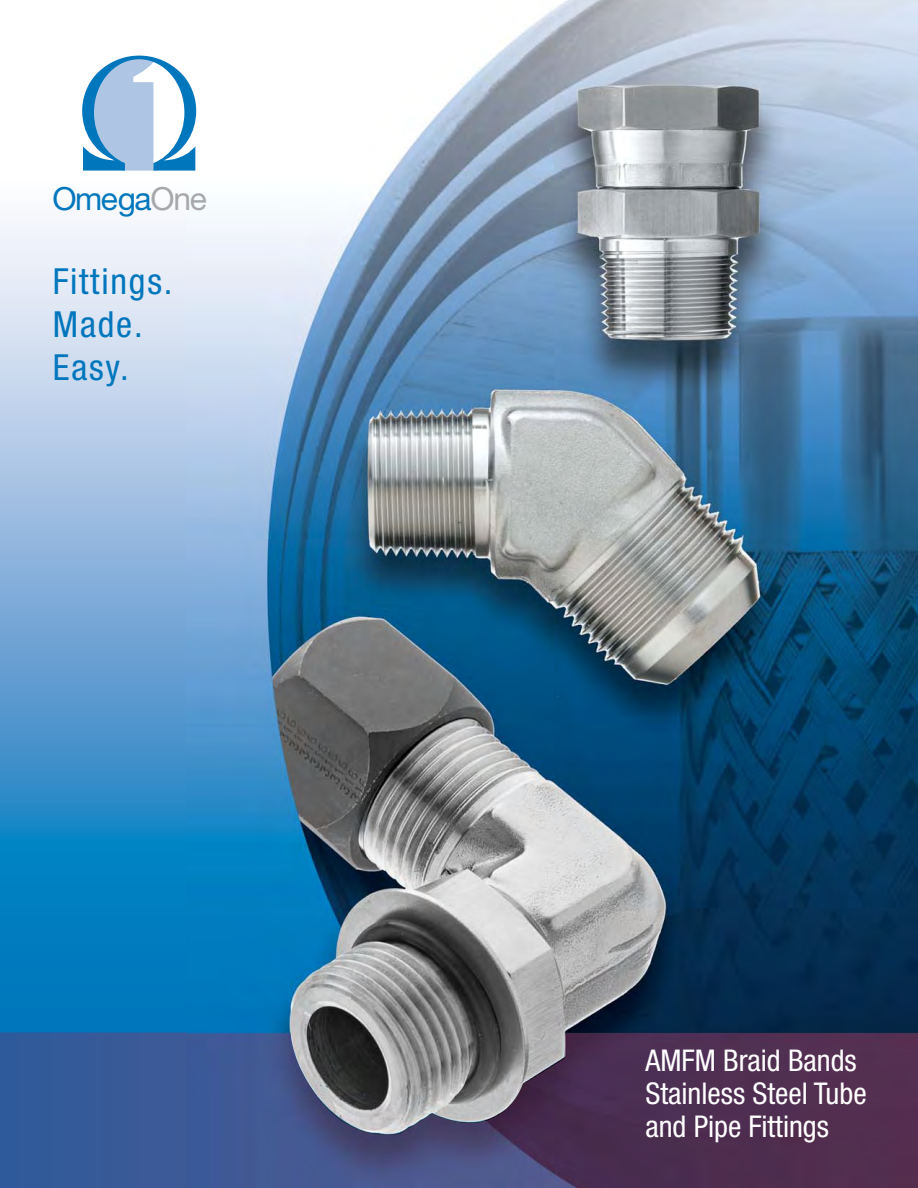
<style>
.page{position:relative;width:918px;height:1188px;background:#fff}
.page>*{position:absolute;margin:0;border:0;box-sizing:border-box;transform-origin:0 0}
.t1{font:condensed 36px/43.2px "Helvetica Neue";letter-spacing:.05em;color:#0076bd}
.t2{font:31.8px "Helvetica Neue";letter-spacing:-.04em;color:#0076bd}
.t3{font:condensed 30px/33px "Helvetica Neue";color:#fff}
.s1{color:#a8a8aa}
</style>
<div class="page">
<svg style="left:0;top:55px;width:186px;height:978px;background:#7fb5dc"></svg>
<img style="left:186px;top:0;width:732px;height:1033px">
<svg style="left:82px;top:56px;width:114px;height:115px"></svg>
<img style="left:0;top:1033px;width:918px;height:155px">
<p class="t2" style="left:52px;top:181px;width:156px">Omega<span class="s1">One</span></p>
<p class="t1" style="left:53px;top:262px;width:121px">Fittings.<br>Made.<br>Easy.</p>
<p class="t3" style="left:645px;top:1047px;width:223px">AMFM Braid Bands<br>Stainless Steel Tube and Pipe Fittings</p>
</div>
